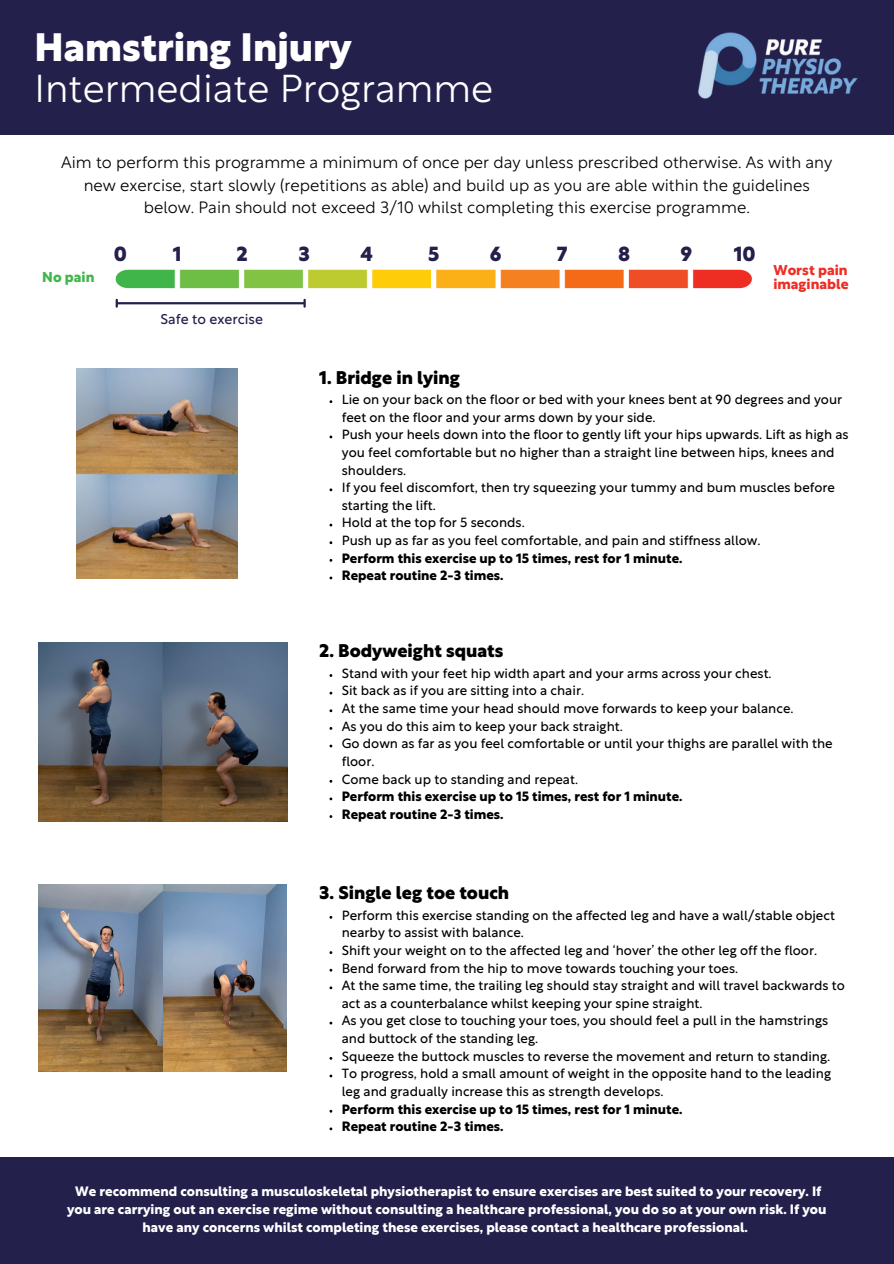
<style>
.page{position:relative;width:894px;height:1264px;background:#fff}
.page>*{position:absolute;margin:0;border:0;box-sizing:border-box;transform-origin:0 0}
.t1{font:300 38.7px/40.7px "Rustica";color:#fff}
.t2{font:800 19.95px "Rustica";color:#24204c}
.t3{font:800 18px "Rustica";color:#000}
.t4{font:300 16.35px/22.5px "Rustica";color:#000;text-align:center}
.t5{font:700 14.1px/14.7px "Rustica";color:#ee2e24}
.t6{font:14.1px "Rustica";color:#24204c}
.t7{font:700 14.1px "Rustica";color:#40b549}
.t8{font:700 13.35px/17.9px "Rustica";color:#fff;text-align:center}
.t9{font:13.2px/17.5px "Rustica";color:#000}
.t10{font:700 13.2px "Rustica";color:#000}
.s1{font-weight:800}
</style>
<div class="page">
<div style="left:0;top:0;width:893px;height:134px;background:#24204c"></div>
<img style="left:115px;top:269px;width:637px;height:19px">
<hr style="left:117px;top:302px;width:187px;height:2px;background:#24204c">
<svg style="left:303px;top:300px;width:3px;height:6px"></svg>
<div style="left:0;top:1157px;width:893px;height:106px;background:#24204c"></div>
<img style="left:76px;top:369px;width:161px;height:209px">
<img style="left:38px;top:642px;width:249px;height:179px">
<img style="left:38px;top:884px;width:249px;height:187px">
<img style="left:698px;top:32px;width:160px;height:67px">
<h1 class="t1" style="left:35px;top:31px;width:460px"><span class="s1">Hamstring Injury<br></span>Intermediate Programme</h1>
<p class="t4" style="left:61px;top:153px;width:772px">Aim to perform this programme a minimum of once per day unless prescribed otherwise. As with any new exercise, start slowly (repetitions as able) and build up as you are able within the guidelines below. Pain should not exceed 3/10 whilst completing this exercise programme.</p>
<h3 class="t2" style="left:114px;top:247px;width:15px">0</h3>
<h3 class="t2" style="left:173px;top:247px;width:10px">1</h3>
<h3 class="t2" style="left:236px;top:247px;width:13px">2</h3>
<h3 class="t2" style="left:298px;top:247px;width:13px">3</h3>
<h3 class="t2" style="left:360px;top:247px;width:14px">4</h3>
<h3 class="t2" style="left:428px;top:247px;width:13px">5</h3>
<h3 class="t2" style="left:489px;top:247px;width:13px">6</h3>
<h3 class="t2" style="left:556px;top:247px;width:12px">7</h3>
<h3 class="t2" style="left:617px;top:247px;width:14px">8</h3>
<h3 class="t2" style="left:680px;top:247px;width:13px">9</h3>
<h3 class="t2" style="left:733px;top:247px;width:23px">10</h3>
<p class="t7" style="left:42px;top:272px;width:54px">No pain</p>
<p class="t5" style="left:773px;top:263px;width:77px">Worst pain imaginable</p>
<p class="t6" style="left:160px;top:314px;width:104px">Safe to exercise</p>
<p class="t3" style="left:319px;top:371px;width:142px">1. Bridge in lying</p>
<h4 class="t9" style="left:341px;top:392px;width:502px">Lie on your back on the floor or bed with your knees bent at 90 degrees and your feet on the floor and your arms down by your side.</h4>
<h2 class="t9" style="left:341px;top:427px;width:508px">Push your heels down into the floor to gently lift your hips upwards. Lift as high as you feel comfortable but no higher than a straight line between hips, knees and shoulders.</h2>
<p class="t9" style="left:341px;top:480px;width:494px">If you feel discomfort, then try squeezing your tummy and bum muscles before starting the lift.</p>
<h5 class="t9" style="left:341px;top:515px;width:184px">Hold at the top for 5 seconds.</h5>
<p class="t9" style="left:341px;top:533px;width:420px">Push up as far as you feel comfortable, and pain and stiffness allow.</p>
<p class="t10" style="left:341px;top:553px;width:342px">Perform this exercise up to 15 times, rest for 1 minute.</p>
<h5 class="t10" style="left:341px;top:571px;width:163px">Repeat routine 2-3 times.</h5>
<p class="t3" style="left:319px;top:644px;width:186px">2. Bodyweight squats</p>
<h3 class="t9" style="left:341px;top:665px;width:431px">Stand with your feet hip width apart and your arms across your chest.</h3>
<p class="t9" style="left:341px;top:683px;width:244px">Sit back as if you are sitting into a chair.</p>
<p class="t9" style="left:341px;top:701px;width:453px">At the same time your head should move forwards to keep your balance.</p>
<p class="t9" style="left:341px;top:718px;width:282px">As you do this aim to keep your back straight.</p>
<p class="t9" style="left:341px;top:736px;width:492px">Go down as far as you feel comfortable or until your thighs are parallel with the floor.</p>
<p class="t9" style="left:341px;top:771px;width:238px">Come back up to standing and repeat.</p>
<p class="t10" style="left:341px;top:791px;width:342px">Perform this exercise up to 15 times, rest for 1 minute.</p>
<p class="t10" style="left:341px;top:809px;width:163px">Repeat routine 2-3 times.</p>
<p class="t3" style="left:319px;top:886px;width:191px">3. Single leg toe touch</p>
<h3 class="t9" style="left:341px;top:907px;width:494px">Perform this exercise standing on the affected leg and have a wall/stable object nearby to assist with balance.</h3>
<p class="t9" style="left:341px;top:942px;width:476px">Shift your weight on to the affected leg and ‘hover’ the other leg off the floor.</p>
<p class="t9" style="left:341px;top:960px;width:398px">Bend forward from the hip to move towards touching your toes.</p>
<p class="t9" style="left:341px;top:978px;width:504px">At the same time, the trailing leg should stay straight and will travel backwards to act as a counterbalance whilst keeping your spine straight.</p>
<p class="t9" style="left:341px;top:1013px;width:488px">As you get close to touching your toes, you should feel a pull in the hamstrings and buttock of the standing leg.</p>
<p class="t9" style="left:341px;top:1048px;width:490px">Squeeze the buttock muscles to reverse the movement and return to standing.</p>
<p class="t9" style="left:341px;top:1066px;width:490px">To progress, hold a small amount of weight in the opposite hand to the leading leg and gradually increase this as strength develops.</p>
<p class="t10" style="left:341px;top:1104px;width:342px">Perform this exercise up to 15 times, rest for 1 minute.</p>
<p class="t10" style="left:341px;top:1121px;width:163px">Repeat routine 2-3 times.</p>
<p class="t8" style="left:67px;top:1184px;width:760px">We recommend consulting a musculoskeletal physiotherapist to ensure exercises are best suited to your recovery. If you are carrying out an exercise regime without consulting a healthcare professional, you do so at your own risk. If you have any concerns whilst completing these exercises, please contact a healthcare professional.</p>
</div>
